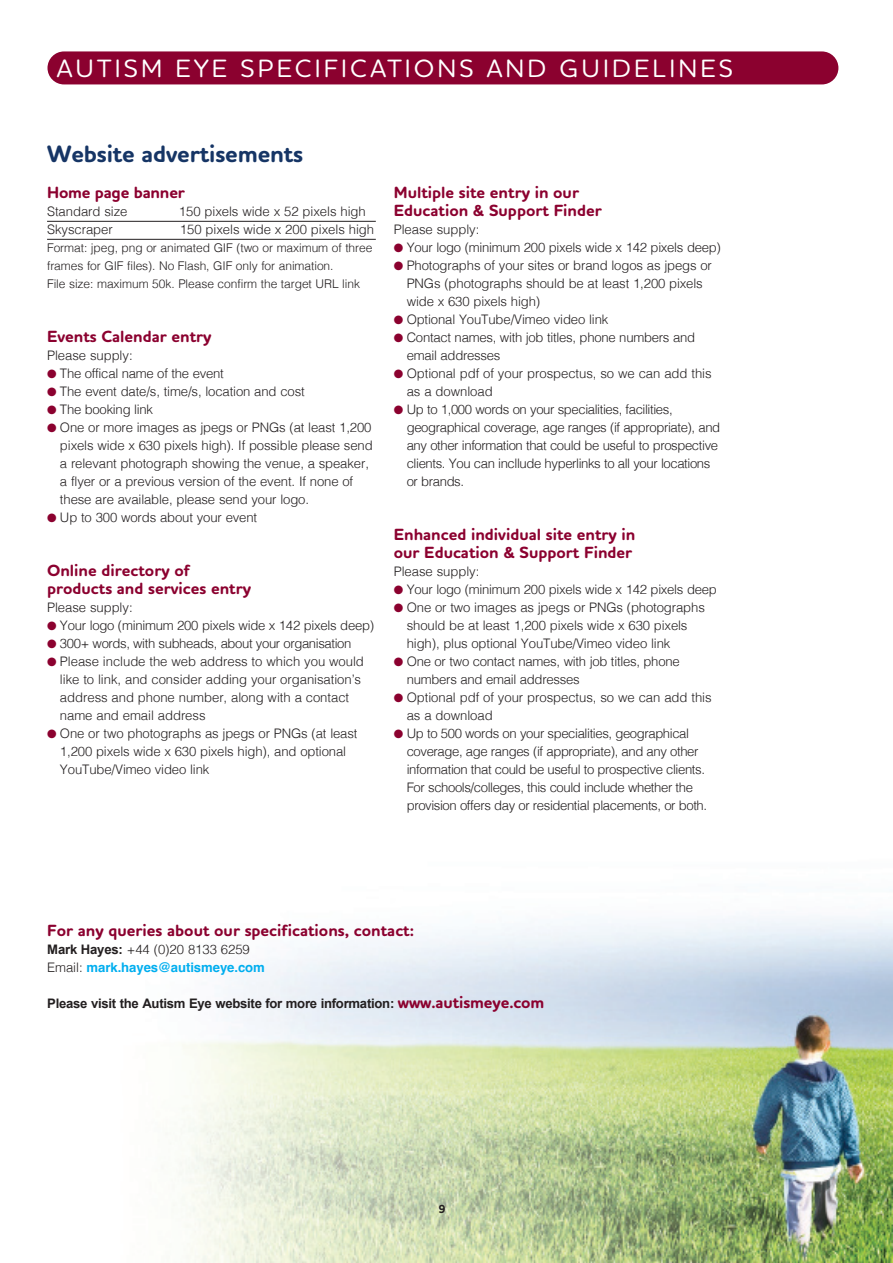
<style>
.page{position:relative;width:893px;height:1263px;background:#fff}
.page>*{position:absolute;margin:0;border:0;box-sizing:border-box;transform-origin:0 0}
.t1{font:500 25.5px "Houschka Rounded";letter-spacing:.125em;color:#fff}
.Body_Copy{font:700 24px "Houschka Rounded";letter-spacing:-.005em;color:#163565}
.Body_Copy-2{font:700 16.5px/18px "Houschka Rounded";color:#8b012f}
.X_HEAD{font:700 16.5px "Houschka Rounded";letter-spacing:-.01em;color:#8b012f}
.Body_Copy-3{font:300 13.2px/18px "Helvetica";letter-spacing:-.01em;color:#231f20}
.Body_Copy-4{font:300 13.2px/18px "Helvetica";letter-spacing:-.03em;color:#231f20}
.Body_Copy-5{font:700 13.2px "Arial";letter-spacing:-.02em;color:#231f20}
.Body_Copy-6{font:700 13.2px/18px "Helvetica";letter-spacing:-.005em;color:#00aeef}
.Body_Copy-7{font:300 12px/18px "Helvetica";letter-spacing:-.005em;color:#231f20}
.t2{font:700 12px "Houschka Rounded";color:#231f20}
.s1{color:#8b012f}
.s2{font-family:"Arial";color:#231f20}
.s3{font-weight:300;color:#231f20}
.s4{font-family:"Houschka Rounded";font-size:16.5px;color:#8b012f}
</style>
<div class="page">
<img style="left:170px;top:915px;width:723px;height:348px">
<hr style="left:47px;top:221px;width:329px;height:1px;background:#231f20">
<hr style="left:47px;top:239px;width:329px;height:1px;background:#231f20">
<div style="left:47px;top:51px;width:791px;height:33px;background:#8b012f;border-radius:17px"></div>
<p class="t1" style="left:57px;top:51px;width:678px">AUTISM EYE SPECIFICATIONS AND GUIDELINES</p>
<p class="Body_Copy" style="left:47px;top:138px;width:258px">Website advertisements</p>
<p class="X_HEAD" style="left:47px;top:182px;width:139px">Home page banner</p>
<p class="Body_Copy-3" style="left:47px;top:201px;width:82px">Standard size</p>
<p class="Body_Copy-3" style="left:179px;top:201px;width:188px">150 pixels wide x 52 pixels high</p>
<p class="Body_Copy-3" style="left:47px;top:219px;width:67px">Skyscraper</p>
<p class="Body_Copy-3" style="left:180px;top:219px;width:196px">150 pixels wide x 200 pixels high</p>
<p class="Body_Copy-7" style="left:47px;top:238px;width:327px">Format: jpeg, png or animated GIF (two or maximum of three frames for GIF files). No Flash, GIF only for animation.<br>File size: maximum 50k. Please confirm the target URL link</p>
<p class="Body_Copy-2" style="left:47px;top:328px;width:166px">Events Calendar entry</p>
<p class="Body_Copy-3" style="left:47px;top:345px;width:87px">Please supply:</p>
<p class="Body_Copy-3" style="left:47px;top:363px;width:178px"><span class="s1">●</span> The offical name of the event</p>
<p class="Body_Copy-3" style="left:47px;top:381px;width:259px"><span class="s1">●</span> The event date/s, time/s, location and cost</p>
<p class="Body_Copy-3" style="left:47px;top:399px;width:108px"><span class="s1">●</span> The booking link</p>
<p class="Body_Copy-3" style="left:60px;top:417px;width:314px;text-indent:-13px"><span class="s1">●</span> One or more images as jpegs or PNGs (at least 1,200 pixels wide x 630 pixels high). If possible please send a relevant photograph showing the venue, a speaker, a flyer or a previous version of the event. If none of these are available, please send your logo.</p>
<p class="Body_Copy-3" style="left:47px;top:507px;width:212px"><span class="s1">●</span> Up to 300 words about your event</p>
<p class="Body_Copy-2" style="left:47px;top:562px;width:205px">Online directory of products and services entry</p>
<p class="Body_Copy-3" style="left:47px;top:597px;width:87px">Please supply:</p>
<p class="Body_Copy-3" style="left:47px;top:615px;width:329px"><span class="s1">●</span> Your logo (minimum 200 pixels wide x 142 pixels deep)</p>
<p class="Body_Copy-4" style="left:47px;top:633px;width:306px"><span class="s1">●</span> 300+ words, with subheads, about your organisation</p>
<p class="Body_Copy-3" style="left:60px;top:651px;width:305px;text-indent:-13px"><span class="s1">●</span> Please include the web address to which you would like to link, and consider adding your organisation’s address and phone number, along with a contact name and email address</p>
<p class="Body_Copy-3" style="left:60px;top:723px;width:299px;text-indent:-13px"><span class="s1">●</span> One or two photographs as jpegs or PNGs (at least<br>1,200 pixels wide x 630 pixels high), and optional<br>YouTube/Vimeo video link</p>
<p class="Body_Copy-2" style="left:394px;top:184px;width:209px">Multiple site entry in our<br>Education &amp; Support Finder</p>
<p class="Body_Copy-3" style="left:394px;top:219px;width:87px">Please supply:</p>
<p class="Body_Copy-3" style="left:394px;top:237px;width:329px"><span class="s1">●</span> Your logo (minimum 200 pixels wide x 142 pixels deep)</p>
<p class="Body_Copy-3" style="left:407px;top:255px;width:307px;text-indent:-13px"><span class="s1">●</span> Photographs of your sites or brand logos as jpegs or<br>PNGs (photographs should be at least 1,200 pixels wide x 630 pixels high)</p>
<p class="Body_Copy-3" style="left:394px;top:309px;width:216px"><span class="s1">●</span> Optional YouTube/Vimeo video link</p>
<p class="Body_Copy-3" style="left:407px;top:327px;width:290px;text-indent:-13px"><span class="s1">●</span> Contact names, with job titles, phone numbers and email addresses</p>
<p class="Body_Copy-3" style="left:407px;top:363px;width:306px;text-indent:-13px"><span class="s1">●</span> Optional pdf of your prospectus, so we can add this as a download</p>
<p class="Body_Copy-4" style="left:407px;top:399px;width:315px;text-indent:-13px"><span class="s1">●</span> Up to 1,000 words on your specialities, facilities, geographical coverage, age ranges (if appropriate), and any other information that could be useful to prospective clients. You can incllude hyperlinks to all your locations or brands.</p>
<p class="Body_Copy-2" style="left:394px;top:526px;width:243px">Enhanced individual site entry in our Education &amp; Support Finder</p>
<p class="Body_Copy-3" style="left:394px;top:561px;width:87px">Please supply:</p>
<p class="Body_Copy-3" style="left:394px;top:579px;width:325px"><span class="s1">●</span> Your logo (minimum 200 pixels wide x 142 pixels deep</p>
<p class="Body_Copy-3" style="left:407px;top:597px;width:300px;text-indent:-13px"><span class="s1">●</span> One or two images as jpegs or PNGs (photographs should be at least 1,200 pixels wide x 630 pixels high), plus optional YouTube/Vimeo video link</p>
<p class="Body_Copy-3" style="left:407px;top:651px;width:274px;text-indent:-13px"><span class="s1">●</span> One or two contact names, with job titles, phone numbers and email addresses</p>
<p class="Body_Copy-3" style="left:407px;top:687px;width:306px;text-indent:-13px"><span class="s1">●</span> Optional pdf of your prospectus, so we can add this as a download</p>
<p class="Body_Copy-4" style="left:407px;top:723px;width:302px;text-indent:-13px"><span class="s1">●</span> Up to 500 words on your specialities, geographical coverage, age ranges (if appropriate), and any other information that could be useful to prospective clients.<br>For schools/colleges, this could include whether the provision offers day or residential placements, or both.</p>
<p class="Body_Copy-2" style="left:47px;top:922px;width:368px">For any queries about our specifications, contact:</p>
<p class="Body_Copy-6" style="left:47px;top:942px;width:219px"><span class="s2">Mark Hayes:</span> <span class="s3">+44 (0)20 8133 6259<br>Email:</span> mark.hayes@autismeye.com</p>
<p class="Body_Copy-5" style="left:47px;top:995px;width:499px">Please visit the Autism Eye website for more information: <span class="s4">www.autismeye.com</span></p>
<p class="t2" style="left:439px;top:1201px;width:9px">9</p>
</div>
